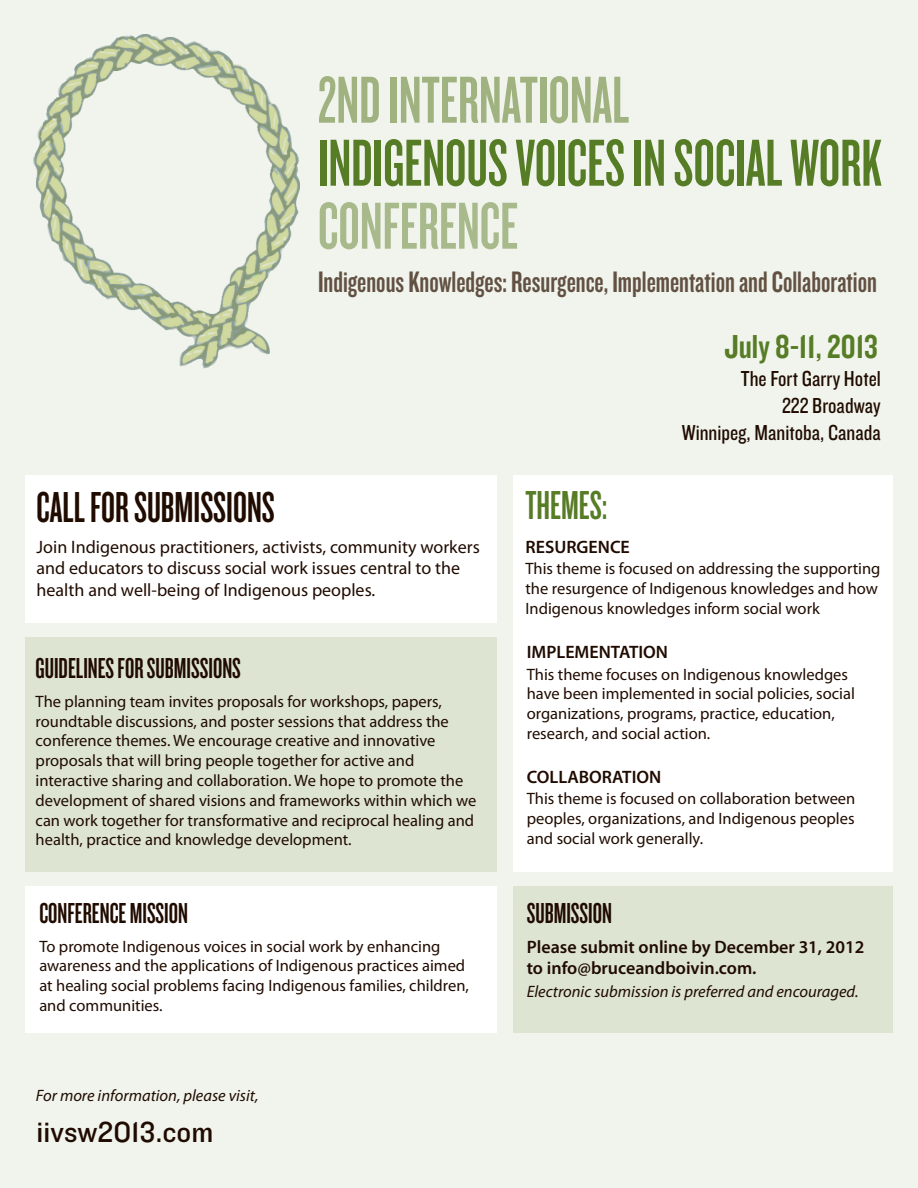
<style>
.page{position:relative;width:918px;height:1188px;background:#f0f4ec}
.page>*{position:absolute;margin:0;border:0;box-sizing:border-box;transform-origin:0 0}
.t1{font:69px "Knockout 47 Bantamweight";color:#577c26}
.t2{font:69px "Knockout 47 Bantamweight";color:#a0b280}
.t3{font:69px "Knockout 47 Bantamweight";color:#a8ba8b}
.t4{font:45px "Knockout 47 Bantamweight";color:#200b01}
.t5{font:42px "Knockout 47 Bantamweight";color:#577c26}
.t6{font:34.5px "Knockout 49 Liteweight";color:#577c26}
.t7{font:30.75px "Knockout 48 Featherweight";color:#625143}
.t8{font:30px "Knockout 47 Bantamweight";color:#200b01}
.t9{font:30px "Knockout 31 Junior Middlewt";color:#200b01}
.t10{font:22.5px/27px "Knockout 29 Junior Ltweight";color:#200b01;text-align:right}
.t11{font:18px/21.6px "Myriad Pro";color:#200b01}
.t12{font:600 18px/21.6px "Myriad Pro";color:#200b01}
.t13{font:16.5px/19.8px "Myriad Pro";color:#200b01}
.t14{font:italic 16.5px "Myriad Pro";color:#200b01}
</style>
<div class="page">
<div style="left:25px;top:887px;width:472px;height:146px;background:#fff"></div>
<div style="left:513px;top:887px;width:380px;height:146px;background:#dde4d1"></div>
<div style="left:25px;top:475px;width:472px;height:147px;background:#fff"></div>
<div style="left:513px;top:475px;width:380px;height:397px;background:#fff"></div>
<div style="left:25px;top:637px;width:472px;height:235px;background:#dde4d1"></div>
<img style="left:33px;top:34px;width:267px;height:335px">
<h1 class="t2" style="left:318px;top:59px;width:313px">2ND INTERNATIONAL</h1>
<h1 class="t1" style="left:318px;top:122px;width:566px">INDIGENOUS VOICES IN SOCIAL WORK</h1>
<h1 class="t3" style="left:318px;top:185px;width:202px">CONFERENCE</h1>
<h3 class="t7" style="left:318px;top:264px;width:561px">Indigenous Knowledges: Resurgence, Implementation and Collaboration</h3>
<h3 class="t6" style="left:724px;top:325px;width:155px">July 8-11, 2013</h3>
<h2 class="t4" style="left:37px;top:480px;width:240px">CALL FOR SUBMISSIONS</h2>
<p class="t11" style="left:37px;top:535px;width:445px">Join Indigenous practitioners, activists, community workers and educators to discuss social work issues central to the health and well-being of Indigenous peoples.</p>
<h3 class="t8" style="left:36px;top:650px;width:207px">GUIDELINES FOR SUBMISSIONS</h3>
<p class="t13" style="left:36px;top:691px;width:442px">The planning team invites proposals for workshops, papers, roundtable discussions, and poster sessions that address the conference themes. We encourage creative and innovative proposals that will bring people together for active and interactive sharing and collaboration. We hope to promote the development of shared visions and frameworks within which we can work together for transformative and reciprocal healing and health, practice and knowledge development.</p>
<h3 class="t8" style="left:39px;top:895px;width:150px">CONFERENCE MISSION</h3>
<p class="t13" style="left:39px;top:936px;width:431px">To promote Indigenous voices in social work by enhancing awareness and the applications of Indigenous practices aimed at healing social problems facing Indigenous families, children, and communities.</p>
<p class="t14" style="left:36px;top:1085px;width:224px">For more information, please visit,</p>
<h3 class="t9" style="left:37px;top:1111px;width:178px">iivsw2013.com</h3>
<h3 class="t5" style="left:526px;top:481px;width:83px">THEMES:</h3>
<h3 class="t10" style="left:682px;top:364px;width:200px">The Fort Garry Hotel<br>222 Broadway<br>Winnipeg, Manitoba, Canada</h3>
<p class="t12" style="left:526px;top:535px;width:106px">RESURGENCE</p>
<p class="t13" style="left:526px;top:558px;width:356px">This theme is focused on addressing the supporting the resurgence of Indigenous knowledges and how<br>Indigenous knowledges inform social work</p>
<p class="t12" style="left:527px;top:641px;width:143px">IMPLEMENTATION</p>
<p class="t13" style="left:527px;top:664px;width:330px">This theme focuses on Indigenous knowledges have been implemented in social policies, social organizations, programs, practice, education, research, and social action.</p>
<p class="t12" style="left:527px;top:765px;width:136px">COLLABORATION</p>
<p class="t13" style="left:527px;top:788px;width:330px;text-align:justify">This theme is focused on collaboration between peoples, organizations, and Indigenous peoples and social work generally.</p>
<h3 class="t8" style="left:527px;top:895px;width:87px">SUBMISSION</h3>
<p class="t12" style="left:527px;top:936px;width:339px">Please submit online by December 31, 2012 to info@bruceandboivin.com.</p>
<p class="t14" style="left:527px;top:981px;width:333px">Electronic submission is preferred and encouraged.</p>
</div>
